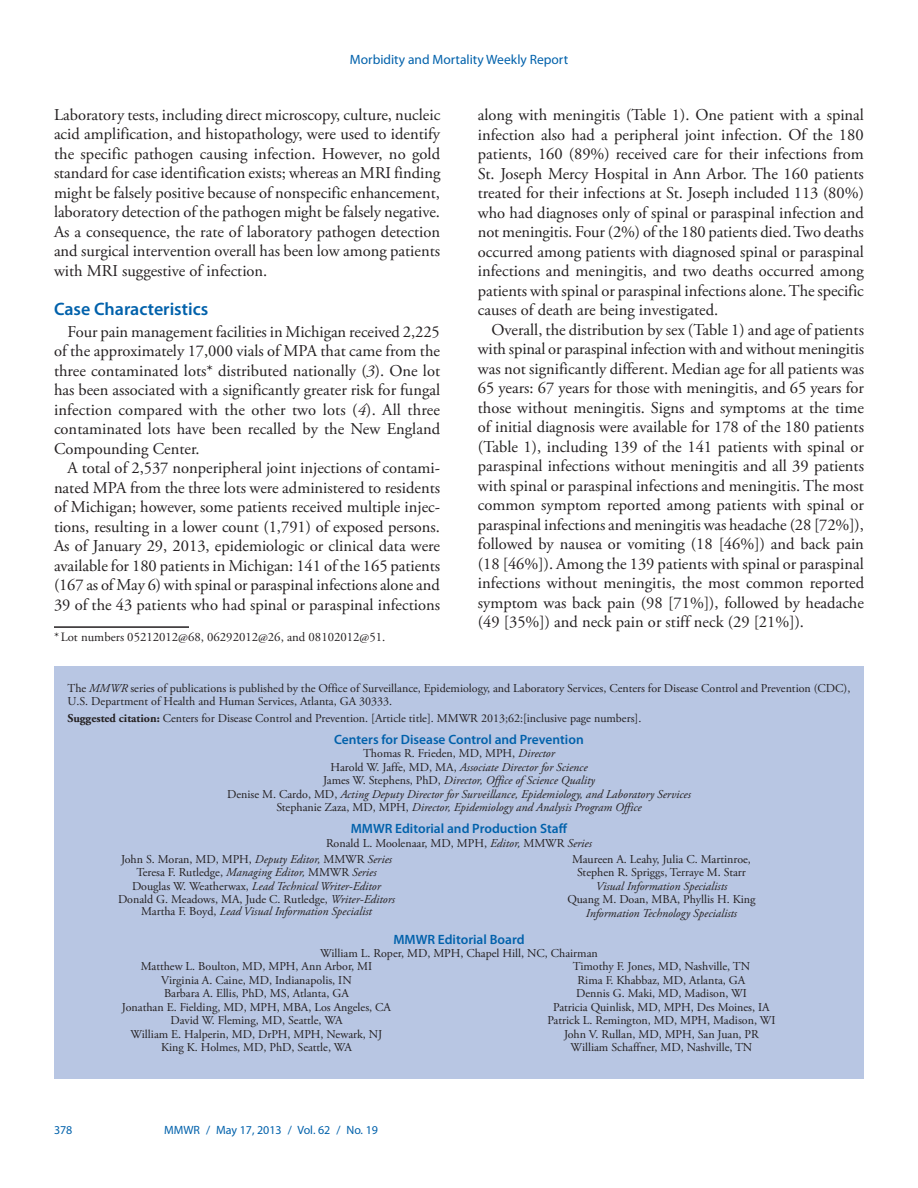
<style>
.page{position:relative;width:918px;height:1188px;background:#fff}
.page>*{position:absolute;margin:0;border:0;box-sizing:border-box;transform-origin:0 0}
.headline2{font:600 18px "Myriad Pro";color:#0161ab}
.body_copy{font:16.5px/19.5px "Adobe Garamond Pro";color:#231f20;text-align:justify}
.t1{font:600 13.5px "Myriad Pro";color:#0161ab}
.t2{font:13.5px "Myriad Pro";color:#0161ab}
.footnote_w_rule_text{font:12.75px "Adobe Garamond Pro";color:#231f20}
.t3{font:12px/13.5px "Adobe Garamond Pro";color:#231f20;text-align:center}
.t4{font:italic 12px/13.5px "Adobe Garamond Pro";color:#231f20;text-align:center}
.footer_left{font:12px "Myriad Pro";color:#0161ab}
.s1{font-style:italic}
.s2{font-weight:700}
.s3{font-style:normal}
</style>
<div class="page">
<div style="left:54px;top:666px;width:810px;height:413px;background:#b8c6e3"></div>
<hr style="left:54px;top:626px;width:135px;height:2px;background:#231f20">
<p class="t2" style="left:350px;top:51px;width:220px">Morbidity and Mortality Weekly Report</p>
<p class="body_copy" style="left:54px;top:106px;width:388px">Laboratory tests, including direct microscopy, culture, nucleic acid amplification, and histopathology, were used to identify the specific pathogen causing infection. However, no gold standard for case identification exists; whereas an MRI finding might be falsely positive because of nonspecific enhancement, laboratory detection of the pathogen might be falsely negative.<br>As a consequence, the rate of laboratory pathogen detection and surgical intervention overall has been low among patients with MRI suggestive of infection.</p>
<p class="headline2" style="left:54px;top:297px;width:156px">Case Characteristics</p>
<p class="body_copy" style="left:54px;top:322px;width:388px;text-indent:13px">Four pain management facilities in Michigan received 2,225 of the approximately 17,000 vials of MPA that came from the three contaminated lots* distributed nationally (<span class="s1">3</span>). One lot has been associated with a significantly greater risk for fungal infection compared with the other two lots (<span class="s1">4</span>). All three contaminated lots have been recalled by the New England Compounding Center.</p>
<p class="body_copy" style="left:54px;top:459px;width:388px;text-indent:13px">A total of 2,537 nonperipheral joint injections of contami&shy;nated MPA from the three lots were administered to residents of Michigan; however, some patients received multiple injec&shy;tions, resulting in a lower count (1,791) of exposed persons.<br>As of January 29, 2013, epidemiologic or clinical data were available for 180 patients in Michigan: 141 of the 165 patients (167 as of May 6) with spinal or paraspinal infections alone and 39 of the 43 patients who had spinal or paraspinal infections</p>
<p class="footnote_w_rule_text" style="left:54px;top:630px;width:333px">*Lot numbers 05212012@68, 06292012@26, and 08102012@51.</p>
<p class="body_copy" style="left:478px;top:106px;width:388px">along with meningitis (Table 1). One patient with a spinal infection also had a peripheral joint infection. Of the 180 patients, 160 (89%) received care for their infections from St. Joseph Mercy Hospital in Ann Arbor. The 160 patients treated for their infections at St. Joseph included 113 (80%) who had diagnoses only of spinal or paraspinal infection and not meningitis. Four (2%) of the 180 patients died. Two deaths occurred among patients with diagnosed spinal or paraspinal infections and meningitis, and two deaths occurred among patients with spinal or paraspinal infections alone. The specific causes of death are being investigated.</p>
<p class="body_copy" style="left:478px;top:320px;width:388px;text-indent:13px">Overall, the distribution by sex (Table 1) and age of patients with spinal or paraspinal infection with and without meningitis was not significantly different. Median age for all patients was 65 years: 67 years for those with meningitis, and 65 years for those without meningitis. Signs and symptoms at the time of initial diagnosis were available for 178 of the 180 patients (Table 1), including 139 of the 141 patients with spinal or paraspinal infections without meningitis and all 39 patients with spinal or paraspinal infections and meningitis. The most common symptom reported among patients with spinal or paraspinal infections and meningitis was headache (28 [72%]), followed by nausea or vomiting (18 [46%]) and back pain (18 [46%]). Among the 139 patients with spinal or paraspinal infections without meningitis, the most common reported symptom was back pain (98 [71%]), followed by headache (49 [35%]) and neck pain or stiff neck (29 [21%]).</p>
<p class="t3" style="left:68px;top:682px;width:784px;text-align:left">The <span class="s1">MMWR</span> series of publications is published by the Office of Surveillance, Epidemiology, and Laboratory Services, Centers for Disease Control and Prevention (CDC),<br>U.S. Department of Health and Human Services, Atlanta, GA 30333.</p>
<p class="t3" style="left:68px;top:712px;width:575px"><span class="s2">Suggested citation:</span> Centers for Disease Control and Prevention. [Article title]. MMWR 2013;62:[inclusive page numbers].</p>
<p class="t1" style="left:334px;top:731px;width:251px">Centers for Disease Control and Prevention</p>
<p class="t4" style="left:227px;top:747px;width:465px"><span class="s3">Thomas R. Frieden, MD, MPH,</span> Director<br><span class="s3">Harold W. Jaffe, MD, MA,</span> Associate Director for Science<br><span class="s3">James W. Stephens, PhD,</span> Director, Office of Science Quality<br><span class="s3">Denise M. Cardo, MD,</span> Acting Deputy Director for Surveillance, Epidemiology, and Laboratory Services <span class="s3">Stephanie Zaza, MD, MPH,</span> Director, Epidemiology and Analysis Program Office</p>
<p class="t1" style="left:351px;top:820px;width:218px">MMWR Editorial and Production Staff</p>
<p class="t3" style="left:121px;top:835px;width:472px;line-height:15.9px;text-align:left;text-indent:205px">Ronald L. Moolenaar, MD, MPH, <span class="s1">Editor,</span> MMWR <span class="s1">Series<br></span>John S. Moran, MD, MPH, <span class="s1">Deputy Editor,</span> MMWR <span class="s1">Series</span></p>
<p class="t3" style="left:118px;top:866px;width:278px">Teresa F. Rutledge, <span class="s1">Managing Editor,</span> MMWR <span class="s1">Series<br></span>Douglas W. Weatherwax, <span class="s1">Lead Technical Writer-Editor<br></span>Donald G. Meadows, MA, Jude C. Rutledge, <span class="s1">Writer-Editors</span></p>
<p class="t4" style="left:141px;top:905px;width:232px"><span class="s3">Martha F. Boyd,</span> Lead Visual Information Specialist</p>
<p class="t3" style="left:572px;top:852px;width:180px">Maureen A. Leahy, Julia C. Martinroe,<br>Stephen R. Spriggs, Terraye M. Starr</p>
<p class="t4" style="left:596px;top:879px;width:133px">Visual Information Specialists</p>
<p class="t3" style="left:567px;top:893px;width:190px">Quang M. Doan, MBA, Phyllis H. King</p>
<p class="t4" style="left:586px;top:906px;width:153px">Information Technology Specialists</p>
<p class="t1" style="left:393px;top:931px;width:133px">MMWR Editorial Board</p>
<p class="t3" style="left:320px;top:947px;width:279px">William L. Roper, MD, MPH, Chapel Hill, NC, Chairman</p>
<p class="t3" style="left:141px;top:960px;width:233px">Matthew L. Boulton, MD, MPH, Ann Arbor, MI</p>
<p class="t3" style="left:161px;top:974px;width:192px">Virginia A. Caine, MD, Indianapolis, IN</p>
<p class="t3" style="left:164px;top:987px;width:186px">Barbara A. Ellis, PhD, MS, Atlanta, GA</p>
<p class="t3" style="left:122px;top:1001px;width:271px">Jonathan E. Fielding, MD, MPH, MBA, Los Angeles, CA</p>
<p class="t3" style="left:170px;top:1014px;width:174px">David W. Fleming, MD, Seattle, WA</p>
<p class="t3" style="left:131px;top:1028px;width:253px">William E. Halperin, MD, DrPH, MPH, Newark, NJ</p>
<p class="t3" style="left:161px;top:1041px;width:192px">King K. Holmes, MD, PhD, Seattle, WA</p>
<p class="t3" style="left:548px;top:960px;width:229px">Timothy F. Jones, MD, Nashville, TN<br>Rima F. Khabbaz, MD, Atlanta, GA<br>Dennis G. Maki, MD, Madison, WI<br>Patricia Quinlisk, MD, MPH, Des Moines, IA Patrick L. Remington, MD, MPH, Madison, WI John V. Rullan, MD, MPH, San Juan, PR William Schaffner, MD, Nashville, TN</p>
<p class="footer_left" style="left:54px;top:1123px;width:20px">378</p>
<p class="footer_left" style="left:164px;top:1123px;width:215px">MMWR / May 17, 2013 / Vol. 62 / No. 19</p>
</div>
